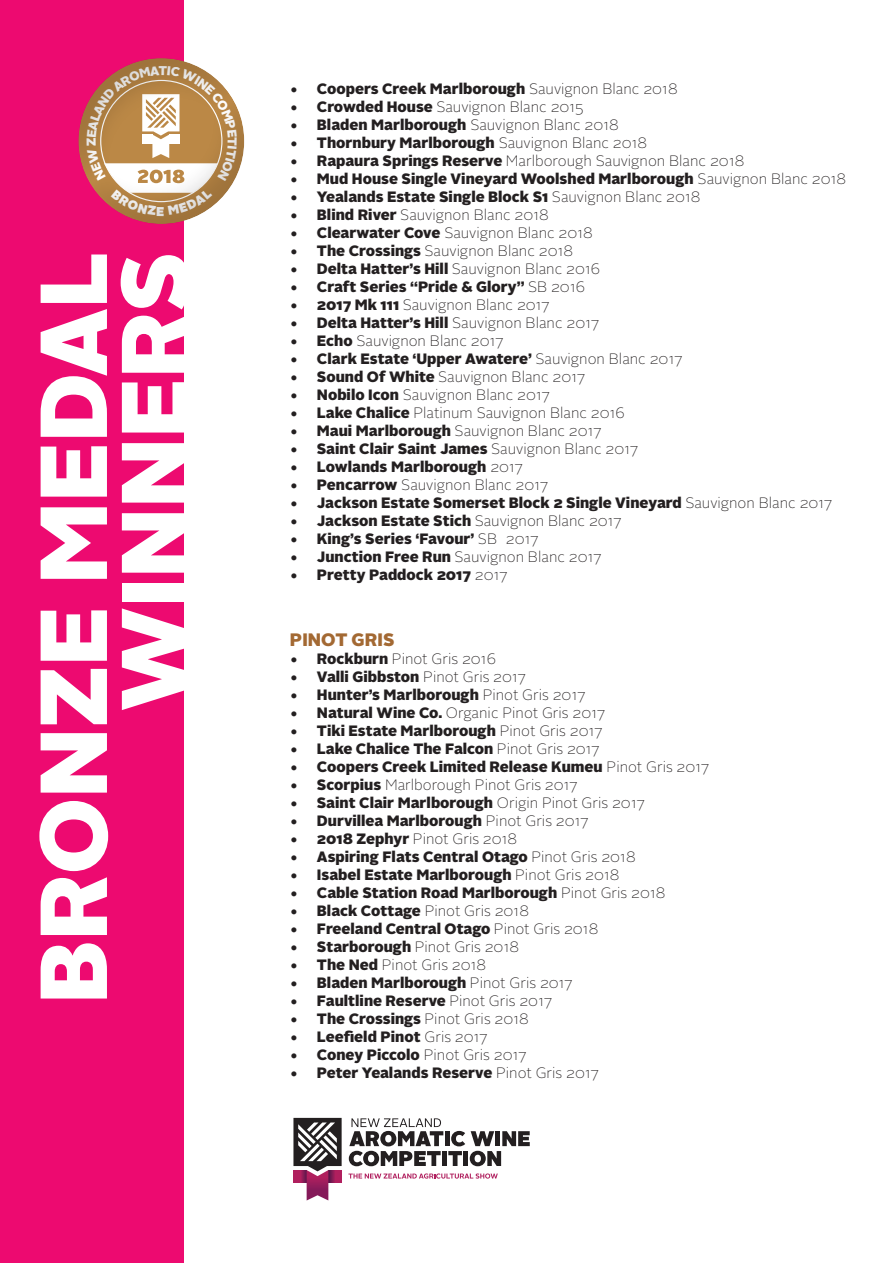
<style>
.page{position:relative;width:893px;height:1263px;background:#fff}
.page>*{position:absolute;margin:0;border:0;box-sizing:border-box;transform-origin:0 0}
.t1{font:900 94.8px/81.3px "Alright Sans";color:#fff;text-align:right}
.t2{font:900 18px "Alright Sans";color:#a36933}
.t3{font:900 15px "Alright Sans";color:#231f20}
.t4{font:100 15px "Alright Sans";color:#231f20}
.s1{font-weight:100}
.s2{font-weight:900}
</style>
<div class="page">
<div style="left:0;top:0;width:183px;height:1263px;background:#ed0a70"></div>
<div style="left:76px;top:57px;width:169px;height:169px;background:#231f20;opacity:.18"></div>
<svg style="left:349px;top:1118px;width:181px;height:48px"></svg>
<svg style="left:348px;top:1173px;width:150px;height:5px"></svg>
<svg style="left:293px;top:1118px;width:49px;height:82px"></svg>
<svg style="left:87px;top:66px;width:150px;height:150px"></svg>
<h1 class="t1" style="left:33px;top:1004px;width:754px;rotate:-90deg">BRONZE MEDAL<br>WINNERS</h1>
<p class="t3" style="left:290px;top:78px;width:389px">• Coopers Creek Marlborough <span class="s1">Sauvignon Blanc 2018</span></p>
<p class="t4" style="left:290px;top:97px;width:295px"><span class="s2">• Crowded House</span> Sauvignon Blanc 2015</p>
<p class="t3" style="left:290px;top:114px;width:330px">• Bladen Marlborough <span class="s1">Sauvignon Blanc 2018</span></p>
<p class="t3" style="left:290px;top:132px;width:359px">• Thornbury Marlborough <span class="s1">Sauvignon Blanc 2018</span></p>
<p class="t4" style="left:290px;top:151px;width:456px"><span class="s2">• Rapaura Springs Reserve</span> Marlborough Sauvignon Blanc 2018</p>
<p class="t3" style="left:290px;top:168px;width:558px">• Mud House Single Vineyard Woolshed Marlborough <span class="s1">Sauvignon Blanc 2018</span></p>
<p class="t3" style="left:290px;top:186px;width:412px">• Yealands Estate Single Block S1 <span class="s1">Sauvignon Blanc 2018</span></p>
<p class="t4" style="left:290px;top:205px;width:260px"><span class="s2">• Blind River</span> Sauvignon Blanc 2018</p>
<p class="t4" style="left:290px;top:223px;width:304px"><span class="s2">• Clearwater Cove</span> Sauvignon Blanc 2018</p>
<p class="t4" style="left:290px;top:241px;width:285px"><span class="s2">• The Crossings</span> Sauvignon Blanc 2018</p>
<p class="t3" style="left:290px;top:258px;width:312px">• Delta Hatter’s Hill <span class="s1">Sauvignon Blanc 2016</span></p>
<p class="t3" style="left:290px;top:276px;width:297px">• Craft Series “Pride &amp; Glory” <span class="s1">SB 2016</span></p>
<p class="t4" style="left:290px;top:295px;width:261px"><span class="s2">• 2017 Mk 111</span> Sauvignon Blanc 2017</p>
<p class="t3" style="left:290px;top:312px;width:311px">• Delta Hatter’s Hill <span class="s1">Sauvignon Blanc 2017</span></p>
<p class="t4" style="left:290px;top:331px;width:215px"><span class="s2">• Echo</span> Sauvignon Blanc 2017</p>
<p class="t3" style="left:290px;top:348px;width:394px">• Clark Estate ‘Upper Awatere’ <span class="s1">Sauvignon Blanc 2017</span></p>
<p class="t4" style="left:290px;top:367px;width:297px"><span class="s2">• Sound Of White</span> Sauvignon Blanc 2017</p>
<p class="t4" style="left:290px;top:385px;width:262px"><span class="s2">• Nobilo Icon</span> Sauvignon Blanc 2017</p>
<p class="t4" style="left:290px;top:403px;width:336px"><span class="s2">• Lake Chalice</span> Platinum Sauvignon Blanc 2016</p>
<p class="t4" style="left:290px;top:421px;width:313px"><span class="s2">• Maui Marlborough</span> Sauvignon Blanc 2017</p>
<p class="t3" style="left:290px;top:438px;width:350px">• Saint Clair Saint James <span class="s1">Sauvignon Blanc 2017</span></p>
<p class="t3" style="left:290px;top:456px;width:235px">• Lowlands Marlborough <span class="s1">2017</span></p>
<p class="t4" style="left:290px;top:475px;width:260px"><span class="s2">• Pencarrow</span> Sauvignon Blanc 2017</p>
<p class="t3" style="left:290px;top:492px;width:544px">• Jackson Estate Somerset Block 2 Single Vineyard <span class="s1">Sauvignon Blanc 2017</span></p>
<p class="t3" style="left:290px;top:510px;width:333px">• Jackson Estate Stich <span class="s1">Sauvignon Blanc 2017</span></p>
<p class="t3" style="left:290px;top:528px;width:250px">• King’s Series ‘Favour’ <span class="s1">SB 2017</span></p>
<p class="t4" style="left:290px;top:547px;width:313px"><span class="s2">• Junction Free Run</span> Sauvignon Blanc 2017</p>
<p class="t3" style="left:290px;top:564px;width:219px">• Pretty Paddock 2017 <span class="s1">2017</span></p>
<p class="t2" style="left:290px;top:627px;width:106px">PINOT GRIS</p>
<p class="t4" style="left:290px;top:649px;width:208px"><span class="s2">• Rockburn</span> Pinot Gris 2016</p>
<p class="t3" style="left:290px;top:666px;width:238px">• Valli Gibbston <span class="s1">Pinot Gris 2017</span></p>
<p class="t3" style="left:290px;top:684px;width:297px">• Hunter’s Marlborough <span class="s1">Pinot Gris 2017</span></p>
<p class="t4" style="left:290px;top:703px;width:317px"><span class="s2">• Natural Wine Co.</span> Organic Pinot Gris 2017</p>
<p class="t3" style="left:290px;top:720px;width:314px">• Tiki Estate Marlborough <span class="s1">Pinot Gris 2017</span></p>
<p class="t3" style="left:290px;top:738px;width:311px">• Lake Chalice The Falcon <span class="s1">Pinot Gris 2017</span></p>
<p class="t3" style="left:290px;top:756px;width:421px">• Coopers Creek Limited Release Kumeu <span class="s1">Pinot Gris 2017</span></p>
<p class="t4" style="left:290px;top:775px;width:289px"><span class="s2">• Scorpius</span> Marlborough Pinot Gris 2017</p>
<p class="t3" style="left:290px;top:792px;width:356px">• Saint Clair Marlborough <span class="s1">Origin Pinot Gris 2017</span></p>
<p class="t3" style="left:290px;top:810px;width:300px">• Durvillea Marlborough <span class="s1">Pinot Gris 2017</span></p>
<p class="t4" style="left:290px;top:829px;width:229px"><span class="s2">• 2018 Zephyr</span> Pinot Gris 2018</p>
<p class="t3" style="left:290px;top:846px;width:347px">• Aspiring Flats Central Otago <span class="s1">Pinot Gris 2018</span></p>
<p class="t3" style="left:290px;top:864px;width:331px">• Isabel Estate Marlborough <span class="s1">Pinot Gris 2018</span></p>
<p class="t3" style="left:290px;top:882px;width:377px">• Cable Station Road Marlborough <span class="s1">Pinot Gris 2018</span></p>
<p class="t3" style="left:290px;top:900px;width:241px">• Black Cottage <span class="s1">Pinot Gris 2018</span></p>
<p class="t3" style="left:290px;top:918px;width:310px">• Freeland Central Otago <span class="s1">Pinot Gris 2018</span></p>
<p class="t4" style="left:290px;top:937px;width:231px"><span class="s2">• Starborough</span> Pinot Gris 2018</p>
<p class="t4" style="left:290px;top:955px;width:198px"><span class="s2">• The Ned</span> Pinot Gris 2018</p>
<p class="t3" style="left:290px;top:972px;width:284px">• Bladen Marlborough <span class="s1">Pinot Gris 2017</span></p>
<p class="t3" style="left:290px;top:990px;width:264px">• Faultline Reserve <span class="s1">Pinot Gris 2017</span></p>
<p class="t3" style="left:290px;top:1008px;width:240px">• The Crossings <span class="s1">Pinot Gris 2018</span></p>
<p class="t3" style="left:290px;top:1026px;width:199px">• Leefield Pinot <span class="s1">Gris 2017</span></p>
<p class="t3" style="left:290px;top:1044px;width:238px">• Coney Piccolo <span class="s1">Pinot Gris 2017</span></p>
<p class="t3" style="left:290px;top:1062px;width:311px">• Peter Yealands Reserve <span class="s1">Pinot Gris 2017</span></p>
</div>
